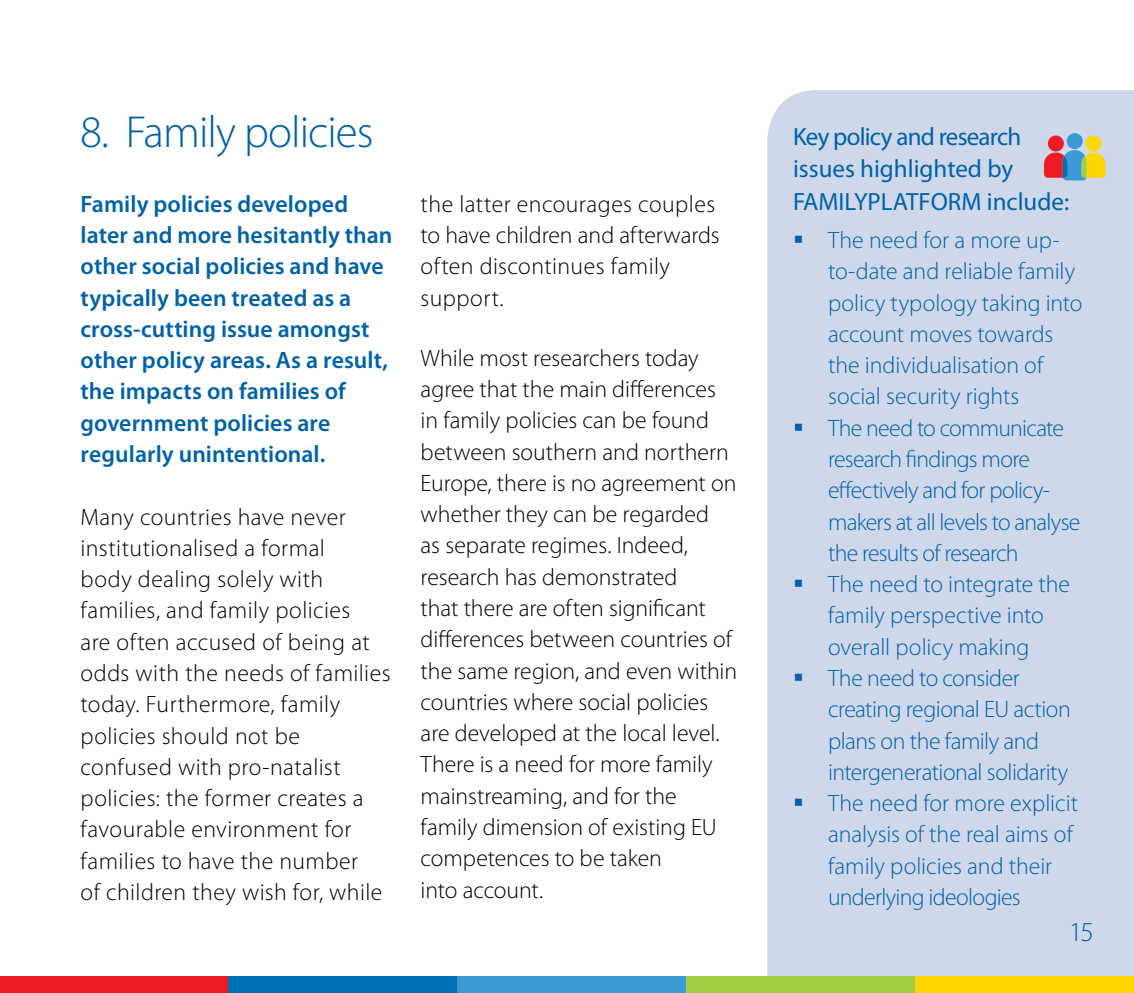
<style>
.page{position:relative;width:1134px;height:993px;background:#fff}
.page>*{position:absolute;margin:0;border:0;box-sizing:border-box;transform-origin:0 0}
.t1{font:300 45px "Myriad Pro";letter-spacing:-.02em;color:#0062a8}
.t2{font:300 27.5px "Myriad Pro";color:#0062a8}
.t3{font:25px/32.5px "Myriad Pro";color:#0062a8}
.t4{font:300 23.75px/31.2px "Myriad Pro";letter-spacing:.005em;color:#000}
.t5{font:300 23.75px/31.2px "Myriad Pro";letter-spacing:-.01em;color:#0062a8}
.t6{font:600 23.75px/31.2px "Myriad Pro";letter-spacing:.005em;color:#0062a8}
.t7{font:300 23.75px/31.2px "Myriad Pro";letter-spacing:-.035em;color:#0062a8}
</style>
<div class="page">
<div style="left:767px;top:90px;width:367px;height:885px;background:#cfd7eb"></div>
<div style="left:1048px;top:135px;width:16px;height:16px;background:#ed1c24;border-radius:50%"></div>
<div style="left:1085px;top:135px;width:16px;height:16px;background:#ffd600;border-radius:50%"></div>
<svg style="left:1044px;top:150px;width:61px;height:30px;background:#b09370"></svg>
<div style="left:1067px;top:133px;width:16px;height:16px;background:#3b99d4;border-radius:50%"></div>
<div style="left:0;top:975px;width:240px;height:17px;background:#ed1c24"></div>
<div style="left:229px;top:975px;width:240px;height:17px;background:#0071b4"></div>
<div style="left:458px;top:975px;width:240px;height:17px;background:#3b99d4"></div>
<div style="left:686px;top:975px;width:240px;height:17px;background:#a1cd45"></div>
<div style="left:915px;top:975px;width:219px;height:17px;background:#ffd600"></div>
<h1 class="t1" style="left:80px;top:107px;width:295px">8. Family policies</h1>
<p class="t3" style="left:793px;top:119px;width:278px">Key policy and research issues highlighted by<br>FAMILYPLATFORM include:</p>
<p class="t5" style="left:828px;top:225px;width:256px;text-indent:-35px">▪ The need for a more up&shy;to-date and reliable family policy typology taking into account moves towards the individualisation of social security rights</p>
<p class="t7" style="left:828px;top:412px;width:254px;text-indent:-35px">▪ The need to communicate research findings more effectively and for policy&shy;makers at all levels to analyse the results of research</p>
<p class="t5" style="left:793px;top:569px;width:279px;text-align:center">▪ The need to integrate the family perspective into overall policy making</p>
<p class="t5" style="left:828px;top:662px;width:244px;text-indent:-35px">▪ The need to consider creating regional EU action plans on the family and intergenerational solidarity</p>
<p class="t5" style="left:828px;top:787px;width:251px;text-indent:-35px">▪ The need for more explicit analysis of the real aims of family policies and their underlying ideologies</p>
<p class="t2" style="left:1069px;top:916px;width:26px">15</p>
<p class="t6" style="left:81px;top:187px;width:313px">Family policies developed later and more hesitantly than other social policies and have typically been treated as a cross-cutting issue amongst other policy areas. As a result, the impacts on families of government policies are regularly unintentional.</p>
<p class="t4" style="left:421px;top:189px;width:301px">the latter encourages couples to have children and afterwards often discontinues family support.</p>
<p class="t4" style="left:421px;top:342px;width:318px">While most researchers today agree that the main differences in family policies can be found between southern and northern<br>Europe, there is no agreement on whether they can be regarded<br>as separate regimes. Indeed, research has demonstrated<br>that there are often significant differences between countries of the same region, and even within countries where social policies are developed at the local level.<br>There is a need for more family mainstreaming, and for the family dimension of existing EU competences to be taken<br>into account.</p>
<p class="t4" style="left:81px;top:501px;width:312px">Many countries have never institutionalised a formal<br>body dealing solely with families, and family policies<br>are often accused of being at odds with the needs of families today. Furthermore, family policies should not be confused with pro-natalist policies: the former creates a favourable environment for families to have the number<br>of children they wish for, while</p>
</div>
